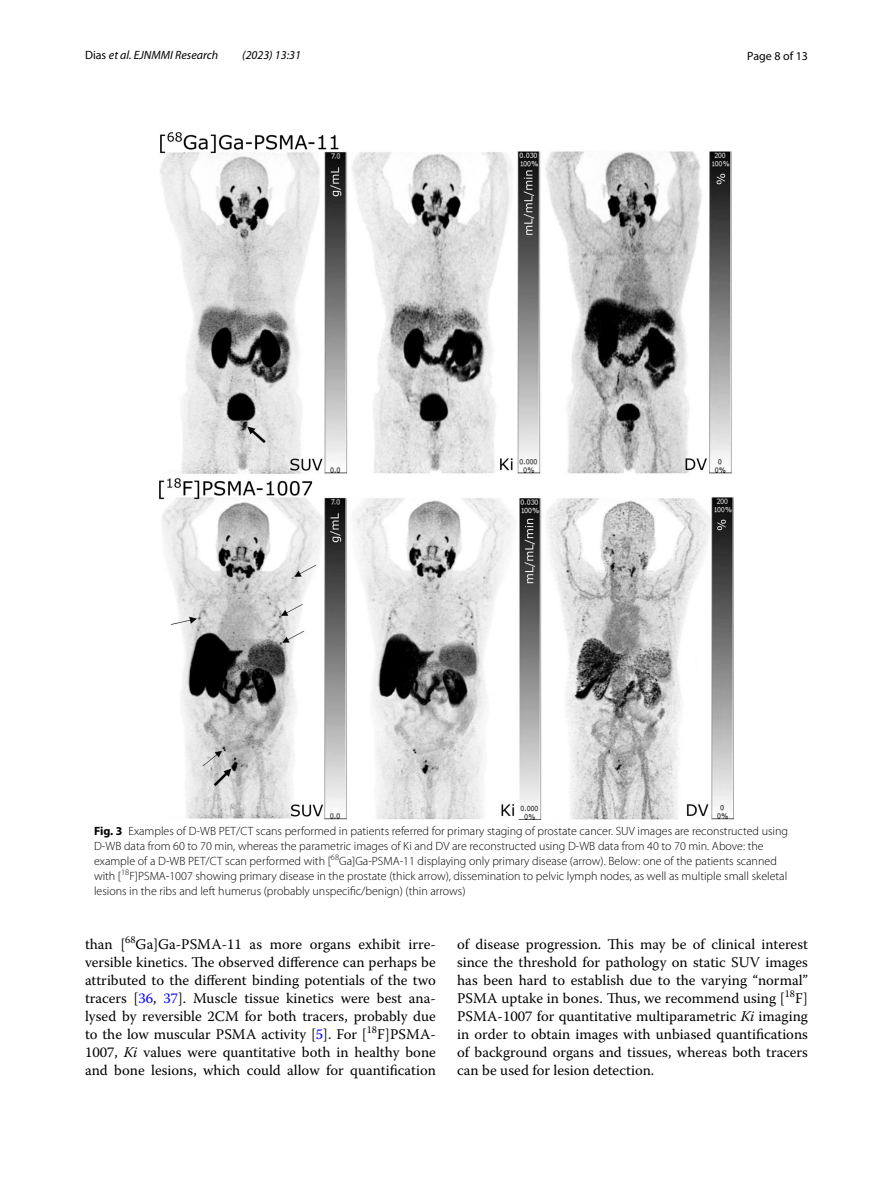
<style>
.page{position:relative;width:893px;height:1187px;background:#fff}
.page>*{position:absolute;margin:0;border:0;box-sizing:border-box;transform-origin:0 0}
.t1{font:14.7px/18px "Warnock Pro";color:#000;text-align:justify}
.t2{font:300 12px/15px "Myriad Pro";color:#000}
.t3{font:italic 12px "Myriad Pro";color:#000}
.t4{font:12px "Myriad Pro";color:#000}
.s1{font-style:normal}
.s2{font-weight:700}
.s3{color:#00f}
.s4{font-style:italic}
</style>
<div class="page">
<img style="left:159px;top:133px;width:574px;height:686px">
<p class="t3" style="left:85px;top:48px;width:135px"><span class="s1">Dias</span> et al. EJNMMI Research</p>
<p class="t3" style="left:242px;top:48px;width:60px">(2023) 13:31</p>
<p class="t4" style="left:747px;top:48px;width:62px">Page 8 of 13</p>
<p class="t2" style="left:94px;top:823px;width:695px"><span class="s2">Fig. 3</span> Examples of D-WB PET/CT scans performed in patients referred for primary staging of prostate cancer. SUV images are reconstructed using D-WB data from 60 to 70 min, whereas the parametric images of Ki and DV are reconstructed using D-WB data from 40 to 70 min. Above: the example of a D-WB PET/CT scan performed with [<sup>68</sup>Ga]Ga-PSMA-11 displaying only primary disease (arrow). Below: one of the patients scanned with [<sup>18</sup>F]PSMA-1007 showing primary disease in the prostate (thick arrow), dissemination to pelvic lymph nodes, as well as multiple small skeletal lesions in the ribs and left humerus (probably unspecific/benign) (thin arrows)</p>
<p class="t1" style="left:85px;top:935px;width:352px">than [<sup>68</sup>Ga]Ga-PSMA-11 as more organs exhibit irre&shy;versible kinetics. The observed difference can perhaps be attributed to the different binding potentials of the two tracers [<span class="s3">36</span>, <span class="s3">37</span>]. Muscle tissue kinetics were best ana&shy;lysed by reversible 2CM for both tracers, probably due to the low muscular PSMA activity [<span class="s3">5</span>]. For [<sup>18</sup>F]PSMA-1007, <span class="s4">Ki</span> values were quantitative both in healthy bone and bone lesions, which could allow for quantification</p>
<p class="t1" style="left:457px;top:935px;width:352px">of disease progression. This may be of clinical interest since the threshold for pathology on static SUV images has been hard to establish due to the varying “normal” PSMA uptake in bones. Thus, we recommend using [<sup>18</sup>F] PSMA-1007 for quantitative multiparametric <span class="s4">Ki</span> imaging in order to obtain images with unbiased quantifications of background organs and tissues, whereas both tracers can be used for lesion detection.</p>
</div>
